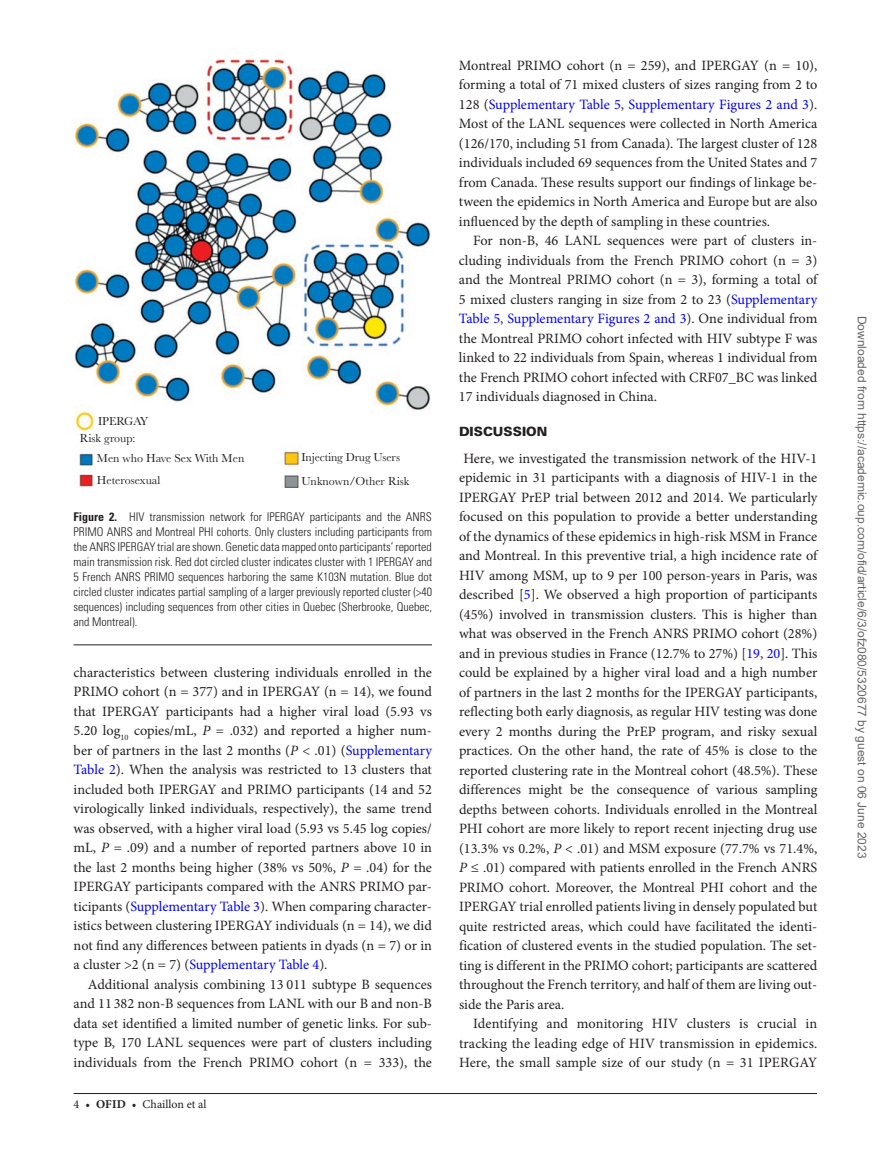
<style>
.page{position:relative;width:891px;height:1174px;background:#fff}
.page>*{position:absolute;margin:0;border:0;box-sizing:border-box;transform-origin:0 0}
.t1{font:14.25px/19.5px "Minion Pro";color:#231f20;text-align:justify}
.t2{font:900 12.75px "Univers LT Std";color:#231f20}
.t3{font:300 condensed 12px/15px "Univers LT Std";color:#231f20;text-align:justify}
.t4{font:12px "Arial";color:#666}
.t5{font:12px/16.5px "Baskerville MT Std";color:#231f20}
.t6{font:12px "Minion Pro";color:#231f20}
.s1{font-weight:700}
.s2{font-style:italic}
.s3{color:#00f}
</style>
<div class="page">
<hr style="left:74px;top:1093px;width:743px;height:1px;background:#231f20">
<hr style="left:74px;top:644px;width:358px;height:1px;background:#231f20">
<img style="left:74px;top:59px;width:357px;height:428px">
<p class="t5" style="left:80px;top:413px;width:70px;text-indent:18px">IPERGAY<br>Risk group:</p>
<p class="t5" style="left:97px;top:448px;width:149px;line-height:21.3px">Men who Have Sex With Men<br>Heterosexual</p>
<p class="t5" style="left:301px;top:446px;width:109px;line-height:23.4px">Injecting Drug Users<br>Unknown/Other Risk</p>
<p class="t3" style="left:74px;top:510px;width:360px"><span class="s1">Figure 2.</span> HIV transmission network for IPERGAY participants and the ANRS PRIMO ANRS and Montreal PHI cohorts. Only clusters including participants from the ANRS IPERGAY trial are shown. Genetic data mapped onto participants’ reported main transmission risk. Red dot circled cluster indicates cluster with 1 IPERGAY and 5 French ANRS PRIMO sequences harboring the same K103N mutation. Blue dot circled cluster indicates partial sampling of a larger previously reported cluster (&gt;40 sequences) including sequences from other cities in Quebec (Sherbrooke, Quebec, and Montreal).</p>
<p class="t1" style="left:74px;top:663px;width:360px">characteristics between clustering individuals enrolled in the PRIMO cohort (n = 377) and in IPERGAY (n = 14), we found that IPERGAY participants had a higher viral load (5.93 vs 5.20 log<sub>10</sub> copies/mL, <span class="s2">P</span> = .032) and reported a higher num&shy;ber of partners in the last 2 months (<span class="s2">P</span> &lt; .01) (<span class="s3">Supplementary Table 2</span>). When the analysis was restricted to 13 clusters that included both IPERGAY and PRIMO participants (14 and 52 virologically linked individuals, respectively), the same trend was observed, with a higher viral load (5.93 vs 5.45 log copies/ mL, <span class="s2">P</span> = .09) and a number of reported partners above 10 in the last 2 months being higher (38% vs 50%, <span class="s2">P</span> = .04) for the IPERGAY participants compared with the ANRS PRIMO par&shy;ticipants (<span class="s3">Supplementary Table 3</span>). When comparing character&shy;istics between clustering IPERGAY individuals (n = 14), we did not find any differences between patients in dyads (n = 7) or in a cluster &gt;2 (n = 7) (<span class="s3">Supplementary Table 4</span>).</p>
<p class="t1" style="left:74px;top:975px;width:360px;text-indent:14px">Additional analysis combining 13 011 subtype B sequences and 11 382 non-B sequences from LANL with our B and non-B data set identified a limited number of genetic links. For sub&shy;type B, 170 LANL sequences were part of clusters including individuals from the French PRIMO cohort (n = 333), the</p>
<p class="t6" style="left:74px;top:1096px;width:135px">4 • <span class="s1">ofid</span> • Chaillon et al</p>
<p class="t1" style="left:459px;top:55px;width:360px">Montreal PRIMO cohort (n = 259), and IPERGAY (n = 10), forming a total of 71 mixed clusters of sizes ranging from 2 to 128 (<span class="s3">Supplementary Table 5</span>, <span class="s3">Supplementary Figures 2 and 3</span>).<br>Most of the LANL sequences were collected in North America (126/170, including 51 from Canada). The largest cluster of 128 individuals included 69 sequences from the United States and 7 from Canada. These results support our findings of linkage be&shy;tween the epidemics in North America and Europe but are also influenced by the depth of sampling in these countries.</p>
<p class="t1" style="left:459px;top:231px;width:360px;text-indent:14px">For non-B, 46 LANL sequences were part of clusters in&shy;cluding individuals from the French PRIMO cohort (n = 3) and the Montreal PRIMO cohort (n = 3), forming a total of 5 mixed clusters ranging in size from 2 to 23 (<span class="s3">Supplementary Table 5</span>, <span class="s3">Supplementary Figures 2 and 3</span>). One individual from the Montreal PRIMO cohort infected with HIV subtype F was linked to 22 individuals from Spain, whereas 1 individual from the French PRIMO cohort infected with CRF07_BC was linked 17 individuals diagnosed in China.</p>
<p class="t2" style="left:459px;top:423px;width:90px">DISCUSSION</p>
<p class="t1" style="left:459px;top:448px;width:360px;text-indent:4px">Here, we investigated the transmission network of the HIV-1 epidemic in 31 participants with a diagnosis of HIV-1 in the IPERGAY PrEP trial between 2012 and 2014. We particularly focused on this population to provide a better understanding of the dynamics of these epidemics in high-risk MSM in France and Montreal. In this preventive trial, a high incidence rate of HIV among MSM, up to 9 per 100 person-years in Paris, was described [<span class="s3">5</span>]. We observed a high proportion of participants (45%) involved in transmission clusters. This is higher than what was observed in the French ANRS PRIMO cohort (28%) and in previous studies in France (12.7% to 27%) [<span class="s3">19</span>, <span class="s3">20</span>]. This could be explained by a higher viral load and a high number of partners in the last 2 months for the IPERGAY participants, reflecting both early diagnosis, as regular HIV testing was done every 2 months during the PrEP program, and risky sexual practices. On the other hand, the rate of 45% is close to the reported clustering rate in the Montreal cohort (48.5%). These differences might be the consequence of various sampling depths between cohorts. Individuals enrolled in the Montreal PHI cohort are more likely to report recent injecting drug use (13.3% vs 0.2%, <span class="s2">P</span> &lt; .01) and MSM exposure (77.7% vs 71.4%, <span class="s2">P</span> ≤ .01) compared with patients enrolled in the French ANRS PRIMO cohort. Moreover, the Montreal PHI cohort and the IPERGAY trial enrolled patients living in densely populated but quite restricted areas, which could have facilitated the identi&shy;fication of clustered events in the studied population. The set&shy;ting is different in the PRIMO cohort; participants are scattered throughout the French territory, and half of them are living out&shy;side the Paris area.</p>
<p class="t1" style="left:459px;top:1014px;width:360px;text-indent:14px">Identifying and monitoring HIV clusters is crucial in tracking the leading edge of HIV transmission in epidemics.<br>Here, the small sample size of our study (n = 31 IPERGAY</p>
<p class="t4" style="left:866px;top:316px;width:544px;rotate:90deg">Downloaded from https://academic.oup.com/ofid/article/6/3/ofz080/5320677 by guest on 06 June 2023</p>
</div>
